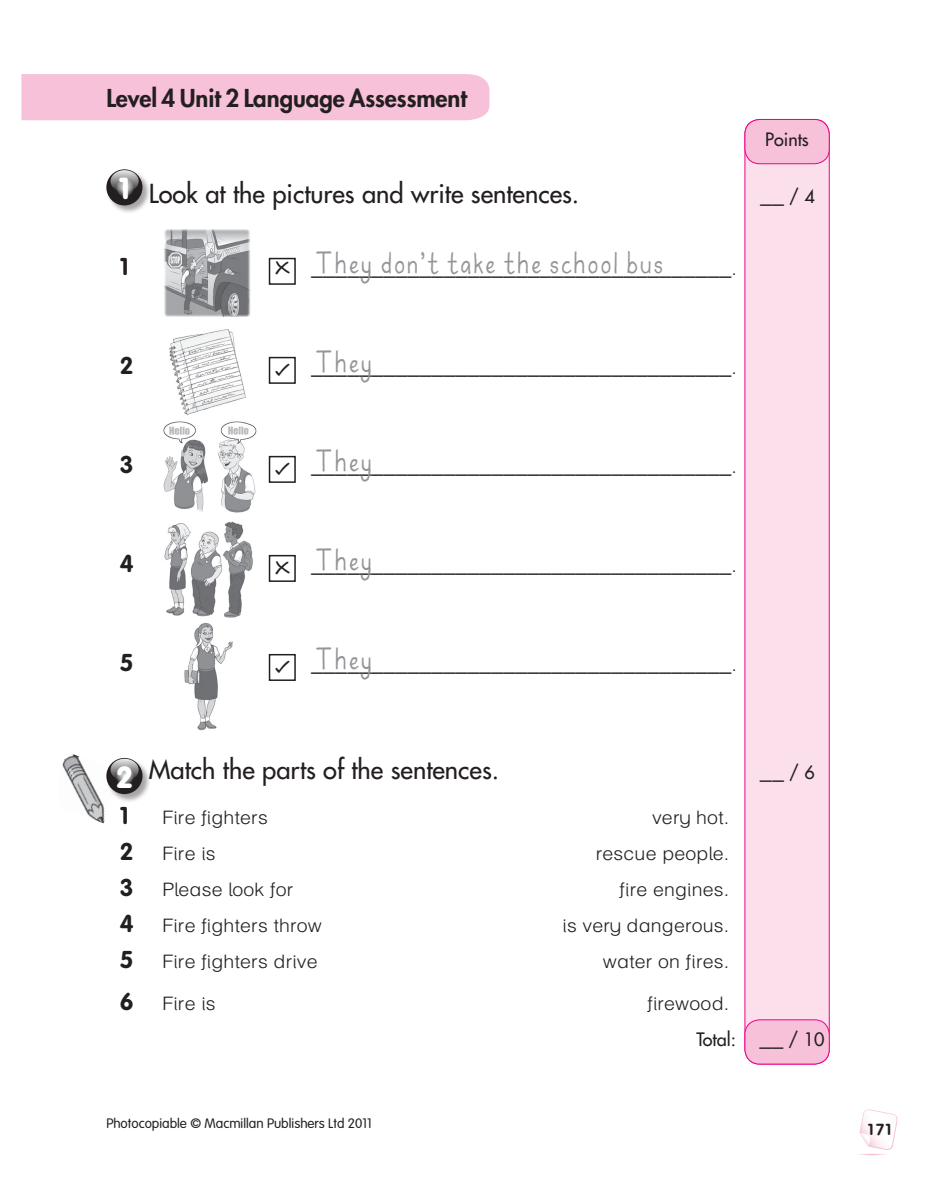
<style>
.page{position:relative;width:936px;height:1191px;background:#fff}
.page>*{position:absolute;margin:0;border:0;box-sizing:border-box;transform-origin:0 0}
.A___Activity_-_full{font:500 43.5px "DKD Infanttext";letter-spacing:.05em;color:#939598;scale:.8 1}
.R___Number{font:900 30px "VAG Rounded Std";color:#fff}
.R___Rubric{font:500 25.5px "Futura Std";color:#231f20}
.R___Rubric___after{font:500 25.5px "Futura Std";color:#231f20}
.A___Activity_-_full-2{font:300 24px "Mac Helv Infant";color:#231f20}
.P___prelim_B_Head{font:800 24px "Futura Std";letter-spacing:-.005em;color:#231f20}
.A___Activity_-_full-3{font:700 24px "VAG Rounded Std";color:#231f20}
.R___Rubric-2{font:300 24px "Mac Helv Infant";color:#231f20}
.R___Rubric___after-2{font:300 24px "Mac Helv Infant";color:#231f20}
.TF_Chiangsaen{font:24px "PSL Omyim Pro";color:#231f20}
.A___Activity{font:19.5px "MM Int Infant";color:#231f20}
.A___Activity_-_full-4{font:300 18.6px "Mac Helv Infant";letter-spacing:.01em;color:#231f20;scale:1.05 1}
.R___Points{font:500 18px "Futura Std";color:#231f20}
.P___prelim_C_Head{font:500 18px "Futura Std";letter-spacing:-.005em;color:#231f20}
.t1{font:300 13.5px "VAG Rounded Std";color:#231f20}
.s1{font-family:"Futura Std";font-weight:500;font-size:18px}
.s2{font-size:18.6px}
.s3{font-family:"VAG Rounded Std";font-weight:700;font-size:24px}
.s4{font-family:"Mac Helv Infant";font-weight:300;font-size:24px}
</style>
<div class="page">
<div style="left:744px;top:119px;width:85px;height:945px;background:#fbdfeb;border-radius:15px"></div>
<div style="left:744px;top:119px;width:85px;height:945px;border:1px solid #ed028c;border-radius:15px"></div>
<div style="left:744px;top:119px;width:85px;height:45px;background:#f7c1d9;border-radius:15px"></div>
<div style="left:744px;top:119px;width:85px;height:45px;border:1px solid #ed028c;border-radius:15px"></div>
<div style="left:744px;top:1019px;width:85px;height:45px;background:#f7c1d9;border-radius:15px"></div>
<div style="left:744px;top:1019px;width:85px;height:45px;border:1px solid #ed028c;border-radius:15px"></div>
<div style="left:21px;top:74px;width:468px;height:46px;background:#f7c1d9"></div>
<img style="left:858px;top:1109px;width:39px;height:46px">
<img style="left:62px;top:754px;width:43px;height:69px">
<img style="left:164px;top:230px;width:86px;height:86px">
<div style="left:269px;top:258px;width:27px;height:27px;border:2px solid #231f20"></div>
<img style="left:169px;top:329px;width:77px;height:86px">
<div style="left:269px;top:357px;width:27px;height:27px;border:2px solid #231f20"></div>
<img style="left:163px;top:421px;width:94px;height:92px">
<div style="left:269px;top:456px;width:27px;height:27px;border:2px solid #231f20"></div>
<img style="left:164px;top:521px;width:89px;height:97px">
<div style="left:269px;top:555px;width:27px;height:27px;border:2px solid #231f20"></div>
<img style="left:184px;top:622px;width:49px;height:108px">
<div style="left:269px;top:654px;width:27px;height:27px;border:2px solid #231f20"></div>
<div style="left:106px;top:757px;width:45px;height:46px;background:#231f20;opacity:.4"></div>
<svg style="left:106px;top:758px;width:36px;height:36px"></svg>
<svg style="left:110px;top:758px;width:29px;height:22px"></svg>
<div style="left:106px;top:169px;width:45px;height:45px;background:#231f20;opacity:.4"></div>
<svg style="left:106px;top:169px;width:36px;height:36px"></svg>
<svg style="left:110px;top:170px;width:29px;height:22px"></svg>
<p class="P___prelim_B_Head" style="left:106px;top:83px;width:362px">Level 4 Unit 2 Language Assessment</p>
<p class="P___prelim_C_Head" style="left:765px;top:128px;width:45px">Points</p>
<p class="R___Number" style="left:120px;top:170px;width:11px">1</p>
<p class="R___Rubric" style="left:149px;top:177px;width:432px">Look at the pictures and write sentences.</p>
<p class="R___Rubric-2" style="left:760px;top:179px;width:56px">__ <span class="s1">/ 4</span></p>
<p class="A___Activity_-_full-3" style="left:120px;top:252px;width:10px">1</p>
<p class="A___Activity" style="left:274px;top:259px;width:17px">≈</p>
<p class="A___Activity_-_full" style="left:315px;top:245px;width:436px">They don’t take the school bus</p>
<p class="A___Activity_-_full-4" style="left:731px;top:256px;width:7px">.</p>
<p class="A___Activity_-_full-2" style="left:311px;top:251px;width:421px">___________________________________</p>
<p class="A___Activity_-_full" style="left:315px;top:344px;width:72px">They</p>
<p class="A___Activity_-_full-3" style="left:120px;top:351px;width:15px">2</p>
<p class="A___Activity" style="left:275px;top:361px;width:15px">√</p>
<p class="A___Activity_-_full-2" style="left:311px;top:350px;width:427px">___________________________________<span class="s2">.</span></p>
<p class="A___Activity_-_full" style="left:315px;top:443px;width:72px">They</p>
<p class="A___Activity_-_full-3" style="left:120px;top:450px;width:15px">3</p>
<p class="A___Activity" style="left:275px;top:460px;width:15px">√</p>
<p class="A___Activity_-_full-2" style="left:311px;top:449px;width:427px">___________________________________<span class="s2">.</span></p>
<p class="A___Activity_-_full" style="left:315px;top:542px;width:72px">They</p>
<p class="A___Activity_-_full-3" style="left:120px;top:549px;width:15px">4</p>
<p class="A___Activity" style="left:274px;top:559px;width:17px">≈</p>
<p class="A___Activity_-_full-2" style="left:311px;top:548px;width:427px">___________________________________<span class="s2">.</span></p>
<p class="A___Activity_-_full" style="left:315px;top:641px;width:72px">They</p>
<p class="A___Activity_-_full-3" style="left:120px;top:648px;width:15px">5</p>
<p class="A___Activity" style="left:275px;top:658px;width:15px">√</p>
<p class="A___Activity_-_full-2" style="left:311px;top:647px;width:427px">___________________________________<span class="s2">.</span></p>
<p class="R___Number" style="left:117px;top:759px;width:16px">2</p>
<p class="R___Rubric___after" style="left:149px;top:753px;width:352px">Match the parts of the sentences.</p>
<p class="R___Rubric___after-2" style="left:760px;top:755px;width:56px">__ <span class="s1">/ 6</span></p>
<p class="A___Activity_-_full-3" style="left:120px;top:801px;width:10px">1</p>
<p class="A___Activity_-_full-4" style="left:162px;top:805px;width:102px">Fire fighters</p>
<p class="A___Activity_-_full-4" style="left:652px;top:805px;width:75px">very hot.</p>
<p class="A___Activity_-_full-4" style="left:120px;top:841px;width:93px"><span class="s3">2</span> Fire is</p>
<p class="A___Activity_-_full-4" style="left:596px;top:841px;width:128px">rescue people.</p>
<p class="A___Activity_-_full-4" style="left:120px;top:877px;width:167px"><span class="s3">3</span> Please look for</p>
<p class="A___Activity_-_full-4" style="left:619px;top:877px;width:106px">fire engines.</p>
<p class="A___Activity_-_full-4" style="left:120px;top:913px;width:194px"><span class="s3">4</span> Fire fighters throw</p>
<p class="A___Activity_-_full-4" style="left:562px;top:913px;width:160px">is very dangerous.</p>
<p class="A___Activity_-_full-4" style="left:120px;top:949px;width:190px"><span class="s3">5</span> Fire fighters drive</p>
<p class="A___Activity_-_full-4" style="left:603px;top:949px;width:122px">water on fires.</p>
<p class="A___Activity_-_full-4" style="left:120px;top:992px;width:93px"><span class="s3">6</span> Fire is</p>
<p class="A___Activity_-_full-4" style="left:647px;top:992px;width:79px">firewood.</p>
<p class="R___Points" style="left:696px;top:1028px;width:130px">Total: <span class="s4">__</span> / 10</p>
<p class="t1" style="left:106px;top:1116px;width:267px">Photocopiable © Macmillan Publishers Ltd 2011</p>
<p class="TF_Chiangsaen" style="left:866px;top:1116px;width:28px">171</p>
</div>
